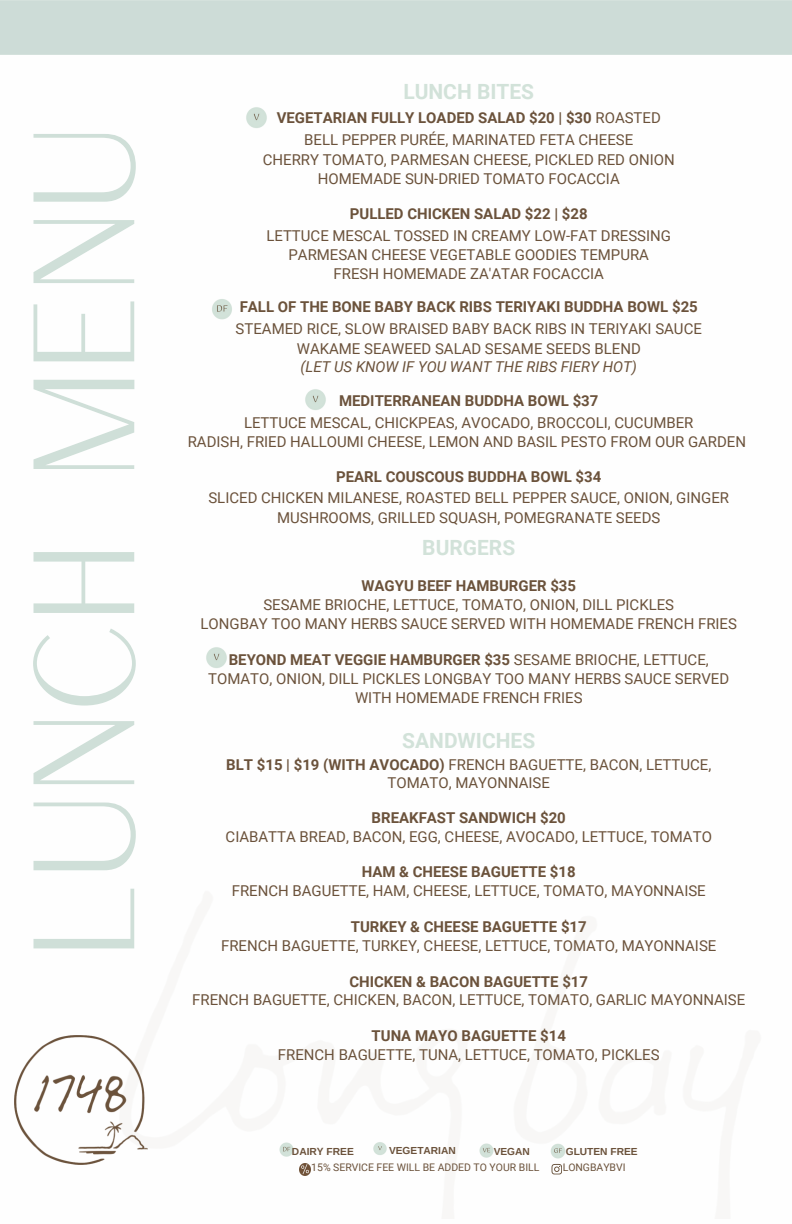
<style>
.page{position:relative;width:792px;height:1224px;background:#fff}
.page>*{position:absolute;margin:0;border:0;box-sizing:border-box;transform-origin:0 0}
.t1{font:140.3px "Versailles";letter-spacing:-.07em;color:#cfdfd8}
.t2{font:700 21px "Roboto";color:#d2e2d9}
.t3{font:15px/18.8px "Roboto";color:#6b523b;text-align:center}
.t4{font:italic 15px/18.8px "Roboto";color:#6b523b}
.t5{font:10.4px "Roboto";color:#6b523b}
.t6{font:700 10.2px "Arimo";color:#6b523b}
.s1{font-weight:700}
.s2{font-style:normal}
</style>
<div class="page">
<img style="left:212px;top:299px;width:20px;height:21px">
<img style="left:206px;top:647px;width:21px;height:21px">
<img style="left:246px;top:107px;width:21px;height:21px">
<img style="left:305px;top:389px;width:21px;height:21px">
<img style="left:550px;top:1143px;width:16px;height:16px">
<img style="left:279px;top:1142px;width:15px;height:15px">
<img style="left:479px;top:1143px;width:15px;height:15px">
<img style="left:373px;top:1142px;width:14px;height:13px">
<svg style="left:299px;top:1164px;width:12px;height:11px"></svg>
<svg style="left:552px;top:1164px;width:10px;height:10px"></svg>
<img style="left:14px;top:1035px;width:134px;height:129px">
<h2 class="t1" style="left:-6px;top:962px;width:844px;rotate:-90deg">LUNCH MENU</h2>
<h2 class="t2" style="left:403px;top:79px;width:132px">LUNCH BITES</h2>
<h2 class="t3" style="left:277px;top:106px;width:386px;line-height:22.5px"><span class="s1">VEGETARIAN FULLY LOADED SALAD $20 | $30</span> ROASTED<br>BELL PEPPER PURÉE, MARINATED FETA CHEESE</h2>
<h2 class="t3" style="left:263px;top:150px;width:413px;line-height:19.5px">CHERRY TOMATO, PARMESAN CHEESE, PICKLED RED ONION<br>HOMEMADE SUN-DRIED TOMATO FOCACCIA</h2>
<p class="t3" style="left:267px;top:203px;width:406px;line-height:21.8px"><span class="s1">PULLED CHICKEN SALAD $22 | $28<br></span>LETTUCE MESCAL TOSSED IN CREAMY LOW-FAT DRESSING</p>
<p class="t3" style="left:288px;top:246px;width:362px">PARMESAN CHEESE VEGETABLE GOODIES TEMPURA<br>FRESH HOMEMADE ZA'ATAR FOCACCIA</p>
<h2 class="t3" style="left:236px;top:296px;width:468px;line-height:21.8px;text-align:left"><span class="s1">FALL OF THE BONE BABY BACK RIBS TERIYAKI BUDDHA BOWL $25<br></span>STEAMED RICE, SLOW BRAISED BABY BACK RIBS IN TERIYAKI SAUCE</h2>
<h2 class="t4" style="left:297px;top:339px;width:346px"><span class="s2">WAKAME SEAWEED SALAD SESAME SEEDS BLEND </span>(LET US KNOW IF YOU WANT THE RIBS FIERY HOT)</h2>
<p class="t3" style="left:244px;top:390px;width:451px;line-height:21.8px"><span class="s1">MEDITERRANEAN BUDDHA BOWL $37<br></span>LETTUCE MESCAL, CHICKPEAS, AVOCADO, BROCCOLI, CUCUMBER</p>
<p class="t3" style="left:188px;top:433px;width:560px">RADISH, FRIED HALLOUMI CHEESE, LEMON AND BASIL PESTO FROM OUR GARDEN</p>
<h2 class="t3" style="left:208px;top:466px;width:522px;line-height:21.8px"><span class="s1">PEARL COUSCOUS BUDDHA BOWL $34<br></span>SLICED CHICKEN MILANESE, ROASTED BELL PEPPER SAUCE, ONION, GINGER</h2>
<h2 class="t3" style="left:277px;top:508px;width:385px">MUSHROOMS, GRILLED SQUASH, POMEGRANATE SEEDS</h2>
<h2 class="t2" style="left:422px;top:536px;width:94px">BURGERS</h2>
<p class="t3" style="left:201px;top:577px;width:538px"><span class="s1">WAGYU BEEF HAMBURGER $35<br></span>SESAME BRIOCHE, LETTUCE, TOMATO, ONION, DILL PICKLES<br>LONGBAY TOO MANY HERBS SAUCE SERVED WITH HOMEMADE FRENCH FRIES</p>
<p class="t3" style="left:208px;top:651px;width:522px"><span class="s1">BEYOND MEAT VEGGIE HAMBURGER $35</span> SESAME BRIOCHE, LETTUCE,<br>TOMATO, ONION, DILL PICKLES LONGBAY TOO MANY HERBS SAUCE SERVED<br>WITH HOMEMADE FRENCH FRIES</p>
<h1 class="t2" style="left:402px;top:728px;width:135px">SANDWICHES</h1>
<h1 class="t3" style="left:226px;top:755px;width:487px"><span class="s1">BLT $15 | $19 (WITH AVOCADO)</span> FRENCH BAGUETTE, BACON, LETTUCE,<br>TOMATO, MAYONNAISE</h1>
<h2 class="t3" style="left:226px;top:808px;width:488px"><span class="s1">BREAKFAST SANDWICH $20<br></span>CIABATTA BREAD, BACON, EGG, CHEESE, AVOCADO, LETTUCE, TOMATO</h2>
<p class="t3" style="left:232px;top:863px;width:476px"><span class="s1">HAM &amp; CHEESE BAGUETTE $18<br></span>FRENCH BAGUETTE, HAM, CHEESE, LETTUCE, TOMATO, MAYONNAISE</p>
<h2 class="t3" style="left:221px;top:917px;width:497px"><span class="s1">TURKEY &amp; CHEESE BAGUETTE $17<br></span>FRENCH BAGUETTE, TURKEY, CHEESE, LETTUCE, TOMATO, MAYONNAISE</h2>
<h2 class="t3" style="left:192px;top:972px;width:554px"><span class="s1">CHICKEN &amp; BACON BAGUETTE $17<br></span>FRENCH BAGUETTE, CHICKEN, BACON, LETTUCE, TOMATO, GARLIC MAYONNAISE</h2>
<h2 class="t3" style="left:278px;top:1027px;width:383px"><span class="s1">TUNA MAYO BAGUETTE $14<br></span>FRENCH BAGUETTE, TUNA, LETTUCE, TOMATO, PICKLES</h2>
<h2 class="t6" style="left:292px;top:1146px;width:63px">DAIRY FREE</h2>
<h2 class="t6" style="left:389px;top:1145px;width:68px">VEGETARIAN</h2>
<h2 class="t6" style="left:494px;top:1146px;width:38px">VEGAN</h2>
<p class="t6" style="left:566px;top:1146px;width:73px">GLUTEN FREE</p>
<h2 class="t5" style="left:311px;top:1162px;width:230px">15% SERVICE FEE WILL BE ADDED TO YOUR BILL</h2>
<h2 class="t5" style="left:563px;top:1162px;width:64px">LONGBAYBVI</h2>
</div>
